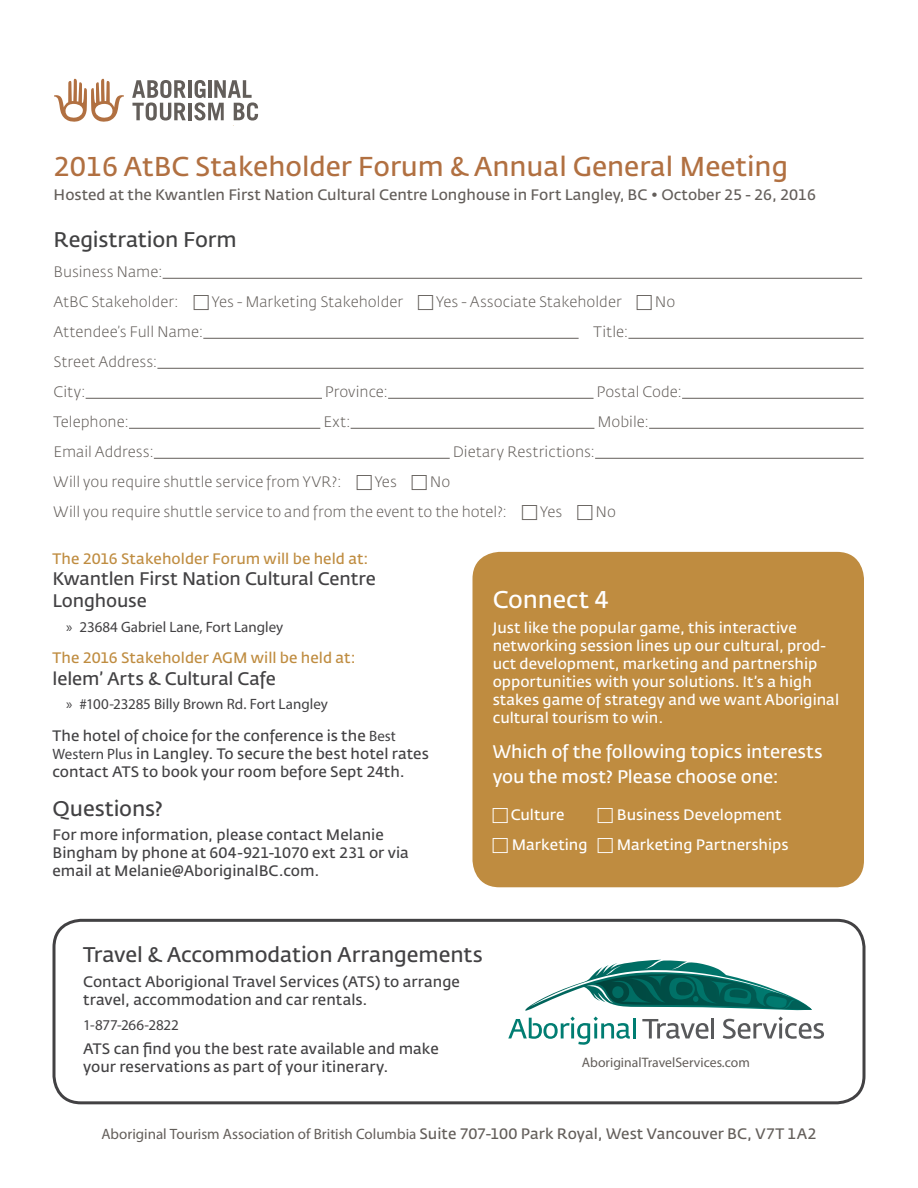
<style>
.page{position:relative;width:918px;height:1188px;background:#fff}
.page>*{position:absolute;margin:0;border:0;box-sizing:border-box;transform-origin:0 0}
.t1{font:27px "Fedra Sans Normal TF";color:#b17041}
.t2{font:24px "Fedra Sans Normal TF";letter-spacing:-.005em;color:#fff}
.t3{font:21px "Fedra Sans Normal TF";letter-spacing:-.005em;color:#424143}
.t4{font:21px "Fedra Sans Normal TF";letter-spacing:-.005em;color:#414142}
.Paragraph_Style_1{font:18px/21.6px "Fedra Sans Normal TF";letter-spacing:-.005em;color:#424143}
.t5{font:18px/25.2px "Fedra Sans Normal TF";letter-spacing:-.005em;color:#fff}
.Form_Headings{font:15px "Fedra Sans Light TF";color:#635e5a}
.Paragraph_Style_1-2{font:15px/18px "Fedra Sans Normal TF";letter-spacing:.005em;color:#424143}
.Paragraph_Style_2{font:15px/18px "Fedra Sans Normal TF";color:#fff}
.Paragraph_Style_3{font:15px/18px "Fedra Sans Normal TF";letter-spacing:.005em;color:#424143}
.Fine_Print{font:15px "Myriad Pro";color:#635e5a}
.Paragraph_Style_1-3{font:15px "Fedra Sans Normal TF";color:#635e5a}
.Paragraph_Style_1-4{font:15px "Myriad Pro";color:#424143}
.Paragraph_Style_1-5{font:15px "Fedra Sans Normal TF";letter-spacing:.005em;color:#bf8c40}
.Form_Headings-2{font:15px "Fedra Sans Normal TF";letter-spacing:.005em;color:#fff}
.Paragraph_Style_2-2{font:15px "Fedra Sans Light TF";color:#635e5a}
.t6{font:13.65px "Myriad Pro";color:#635e5a}
.s1{font-family:"Myriad Pro"}
.s2{font-family:"Fedra Sans Normal TF"}
</style>
<div class="page">
<hr style="left:163px;top:278px;width:699px;height:1px;background:#635e5a">
<hr style="left:203px;top:338px;width:376px;height:1px;background:#635e5a">
<hr style="left:628px;top:338px;width:236px;height:1px;background:#635e5a">
<hr style="left:157px;top:368px;width:707px;height:1px;background:#635e5a">
<hr style="left:86px;top:398px;width:236px;height:1px;background:#635e5a">
<hr style="left:388px;top:398px;width:206px;height:1px;background:#635e5a">
<hr style="left:682px;top:398px;width:182px;height:1px;background:#635e5a">
<hr style="left:129px;top:428px;width:191px;height:1px;background:#635e5a">
<hr style="left:351px;top:428px;width:243px;height:1px;background:#635e5a">
<hr style="left:649px;top:428px;width:215px;height:1px;background:#635e5a">
<hr style="left:154px;top:458px;width:296px;height:1px;background:#635e5a">
<hr style="left:595px;top:458px;width:269px;height:1px;background:#635e5a">
<svg style="left:54px;top:79px;width:70px;height:43px"></svg>
<hr style="left:188px;top:80px;width:4px;height:18px;background:#635e5a">
<svg style="left:132px;top:80px;width:54px;height:41px"></svg>
<hr style="left:188px;top:103px;width:4px;height:17px;background:#635e5a">
<svg style="left:194px;top:80px;width:64px;height:41px"></svg>
<svg style="left:508px;top:1017px;width:122px;height:28px"></svg>
<hr style="left:633px;top:1018px;width:3px;height:20px;background:#007d72">
<svg style="left:642px;top:1019px;width:67px;height:20px"></svg>
<hr style="left:711px;top:1018px;width:3px;height:20px;background:#58595b">
<svg style="left:723px;top:1017px;width:101px;height:22px"></svg>
<svg style="left:525px;top:960px;width:287px;height:51px"></svg>
<div style="left:52px;top:919px;width:814px;height:185px;border:3px solid #424143;border-radius:27px"></div>
<div style="left:472px;top:552px;width:392px;height:335px;background:#bf8c40;border-radius:27px"></div>
<h1 class="t1" style="left:54px;top:150px;width:736px">2016 AtBC Stakeholder Forum &amp; Annual General Meeting</h1>
<p class="Paragraph_Style_1-3" style="left:54px;top:186px;width:764px">Hosted at the Kwantlen First Nation Cultural Centre Longhouse in Fort Langley, BC • October 25 - 26, 2016</p>
<h2 class="t4" style="left:54px;top:226px;width:185px">Registration Form</h2>
<p class="Form_Headings" style="left:54px;top:262px;width:111px">Business Name:</p>
<p class="Form_Headings" style="left:54px;top:292px;width:127px">AtBC Stakeholder:</p>
<p class="Form_Headings" style="left:212px;top:292px;width:193px">Yes - Marketing Stakeholder</p>
<p class="Form_Headings" style="left:436px;top:292px;width:187px">Yes - Associate Stakeholder</p>
<p class="Form_Headings" style="left:655px;top:292px;width:22px">No</p>
<p class="Paragraph_Style_2-2" style="left:54px;top:322px;width:151px">Attendee’s Full Name:</p>
<p class="Paragraph_Style_2-2" style="left:594px;top:322px;width:36px">Title:</p>
<p class="Form_Headings" style="left:54px;top:352px;width:105px">Street Address:</p>
<p class="Form_Headings" style="left:54px;top:382px;width:34px">City:</p>
<p class="Form_Headings" style="left:325px;top:382px;width:65px">Province:</p>
<p class="Form_Headings" style="left:597px;top:382px;width:87px">Postal Code:</p>
<p class="Form_Headings" style="left:54px;top:412px;width:77px">Telephone:</p>
<p class="Form_Headings" style="left:323px;top:412px;width:29px">Ext:</p>
<p class="Form_Headings" style="left:597px;top:412px;width:53px">Mobile:</p>
<p class="Form_Headings" style="left:54px;top:442px;width:102px">Email Address:</p>
<p class="Form_Headings" style="left:453px;top:442px;width:144px">Dietary Restrictions:</p>
<p class="Form_Headings" style="left:54px;top:472px;width:290px">Will you require shuttle service from YVR?:</p>
<p class="Form_Headings" style="left:375px;top:472px;width:24px">Yes</p>
<p class="Form_Headings" style="left:430px;top:472px;width:22px">No</p>
<p class="Form_Headings" style="left:54px;top:502px;width:455px">Will you require shuttle service to and from the event to the hotel?:</p>
<p class="Form_Headings" style="left:540px;top:502px;width:24px">Yes</p>
<p class="Form_Headings" style="left:595px;top:502px;width:22px">No</p>
<p class="Paragraph_Style_1-5" style="left:52px;top:549px;width:317px">The 2016 Stakeholder Forum will be held at:</p>
<p class="Paragraph_Style_1" style="left:52px;top:568px;width:325px">Kwantlen First Nation Cultural Centre<br>Longhouse</p>
<p class="Paragraph_Style_1-4" style="left:66px;top:617px;width:219px">» 23684 Gabriel Lane, Fort Langley</p>
<p class="Paragraph_Style_1-5" style="left:52px;top:648px;width:305px">The 2016 Stakeholder AGM will be held at:</p>
<p class="Paragraph_Style_1" style="left:52px;top:668px;width:225px">lelem’ Arts &amp; Cultural Cafe</p>
<p class="Paragraph_Style_1-4" style="left:66px;top:695px;width:263px">» #100-23285 Billy Brown Rd. Fort Langley</p>
<p class="Paragraph_Style_3" style="left:52px;top:727px;width:378px">The hotel of choice for the conference is the <span class="s1">Best<br>Western Plus</span> in Langley. To secure the best hotel rates contact ATS to book your room before Sept 24th.</p>
<h2 class="t3" style="left:52px;top:795px;width:112px">Questions?</h2>
<p class="Paragraph_Style_1-2" style="left:52px;top:826px;width:358px">For more information, please contact Melanie<br>Bingham by phone at 604-921-1070 ext 231 or via email at Melanie@AboriginalBC.com.</p>
<h2 class="t2" style="left:493px;top:585px;width:118px">Connect 4</h2>
<p class="Paragraph_Style_2" style="left:493px;top:619px;width:348px">Just like the popular game, this interactive networking session lines up our cultural, prod&shy;uct development, marketing and partnership opportunities with your solutions. It’s a high stakes game of strategy and we want Aboriginal cultural tourism to win.</p>
<h2 class="t5" style="left:493px;top:739px;width:331px">Which of the following topics interests you the most? Please choose one:</h2>
<p class="Form_Headings-2" style="left:511px;top:805px;width:55px">Culture</p>
<p class="Form_Headings-2" style="left:617px;top:805px;width:166px">Business Development</p>
<p class="Form_Headings-2" style="left:512px;top:835px;width:77px">Marketing</p>
<p class="Form_Headings-2" style="left:617px;top:835px;width:173px">Marketing Partnerships</p>
<h2 class="t3" style="left:83px;top:942px;width:401px">Travel &amp; Accommodation Arrangements</h2>
<p class="Paragraph_Style_1-2" style="left:83px;top:973px;width:378px">Contact Aborigional Travel Services (ATS) to arrange travel, accommodation and car rentals.</p>
<p class="Paragraph_Style_1-4" style="left:83px;top:1015px;width:97px">1-877-266-2822</p>
<p class="Paragraph_Style_1-2" style="left:83px;top:1040px;width:357px">ATS can find you the best rate available and make your reservations as part of your itinerary.</p>
<h3 class="t6" style="left:582px;top:1054px;width:169px">AboriginalTravelServices.com</h3>
<p class="Fine_Print" style="left:101px;top:1124px;width:717px">Aboriginal Tourism Association of British Columbia <span class="s2">Suite 707-100 Park Royal, West Vancouver BC, V7T 1A2</span></p>
</div>
